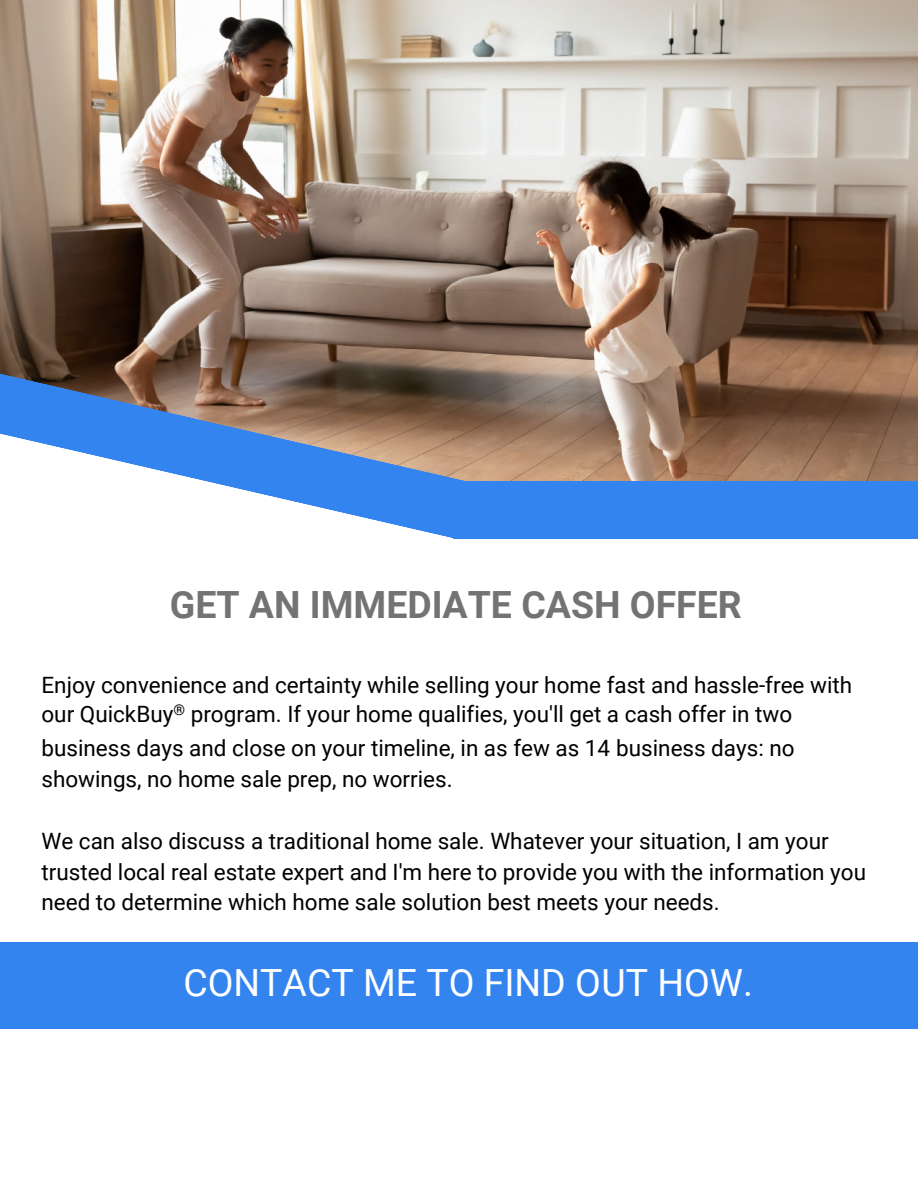
<style>
.page{position:relative;width:918px;height:1188px;background:#fff}
.page>*{position:absolute;margin:0;border:0;box-sizing:border-box;transform-origin:0 0}
.t1{font:700 37.5px "Roboto";color:#737373}
.t2{font:37.5px "Roboto";color:#fff}
.t3{font:22.5px/31.5px "Roboto";color:#000}
</style>
<div class="page">
<img style="left:0;top:0;width:918px;height:481px">
<svg style="left:0;top:356px;width:468px;height:183px"></svg>
<div style="left:453px;top:481px;width:465px;height:57px;background:#3484f0"></div>
<div style="left:0;top:942px;width:918px;height:86px;background:#3484f0"></div>
<h1 class="t1" style="left:170px;top:583px;width:573px">GET AN IMMEDIATE CASH OFFER</h1>
<p class="t3" style="left:42px;top:670px;width:812px;line-height:29.2px">Enjoy convenience and certainty while selling your home fast and hassle-free with our QuickBuy<sup>®</sup> program. If your home qualifies, you'll get a cash offer in two</p>
<p class="t3" style="left:42px;top:732px;width:755px">business days and close on your timeline, in as few as 14 business days: no showings, no home sale prep, no worries.</p>
<p class="t3" style="left:42px;top:826px;width:826px">We can also discuss a traditional home sale. Whatever your situation, I am your trusted local real estate expert and I'm here to provide you with the information you</p>
<p class="t3" style="left:42px;top:886px;width:680px">need to determine which home sale solution best meets your needs.</p>
<h1 class="t2" style="left:183px;top:961px;width:571px">CONTACT ME TO FIND OUT HOW.</h1>
</div>
